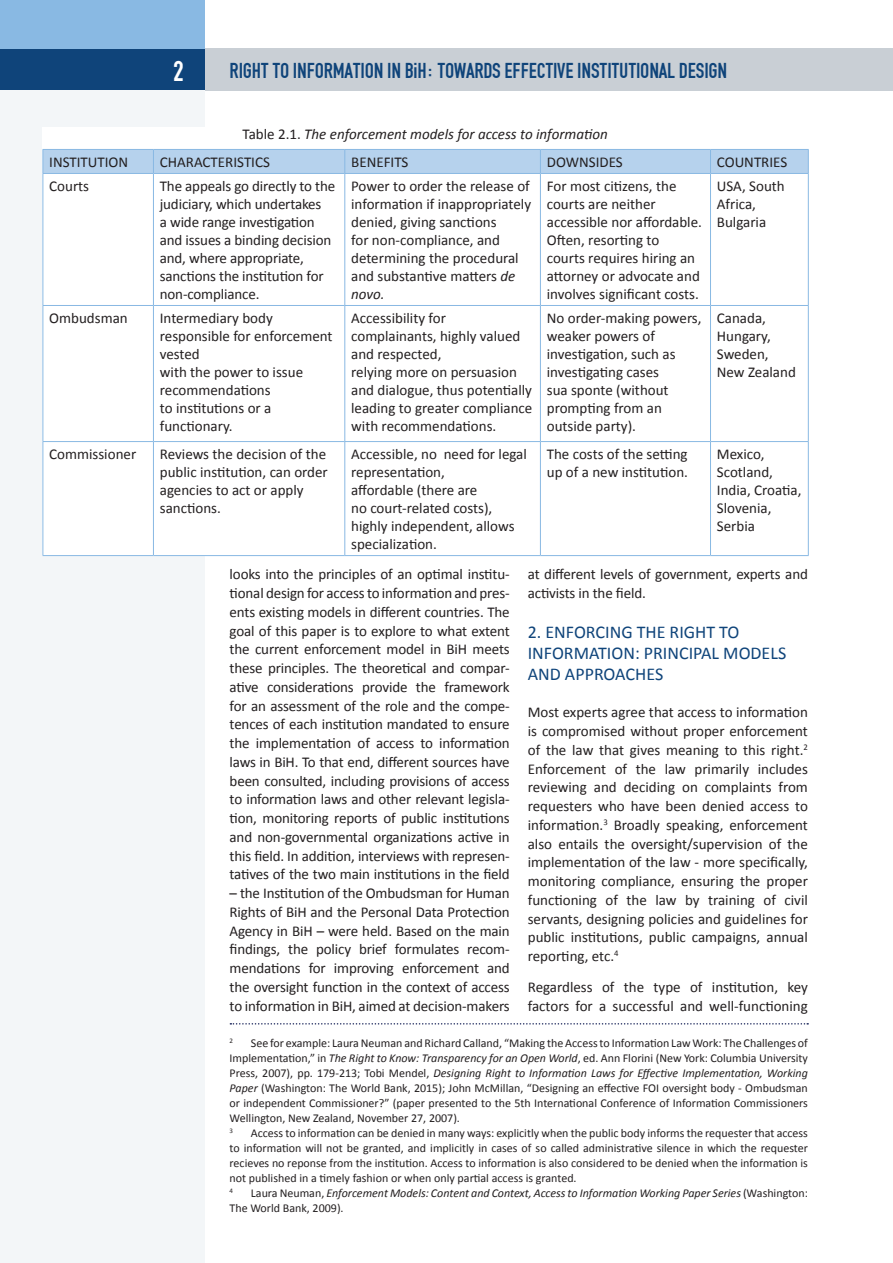
<style>
.page{position:relative;width:893px;height:1263px;background:#fff}
.page>*{position:absolute;margin:0;border:0;box-sizing:border-box;transform-origin:0 0}
.t1{font:30px "H Fette Engschrift";color:#fff}
.t2{font:22.5px "H Fette Engschrift";letter-spacing:-.01em;color:#0f447a}
.t3{font:18px "Calibri";color:#0f447a}
.t4{font:15px/18px "Calibri";color:#231f20}
.t5{font:italic 15px "Calibri";color:#231f20}
.t6{font:12px/15px "Calibri";color:#231f20;text-align:justify}
.t7{font:6.9px "Calibri";color:#231f20}
.s1{font-style:normal}
.s2{font-style:italic}
</style>
<div class="page">
<div style="left:204px;top:48px;width:689px;height:43px;background:#c9cfd5"></div>
<div style="left:0;top:48px;width:204px;height:43px;background:#0f447a"></div>
<div style="left:0;top:0;width:204px;height:48px;background:#89b9e3"></div>
<div style="left:0;top:91px;width:204px;height:1172px;background:#f3f6f8"></div>
<svg style="left:230px;top:1023px;width:578px;height:1px"></svg>
<div style="left:43px;top:128px;width:765px;height:428px;background:#fff"></div>
<div style="left:43px;top:149px;width:766px;height:24px;background:#b6d2ed"></div>
<hr style="left:43px;top:173px;width:110px;height:1px;background:#89b9e3">
<hr style="left:43px;top:174px;width:1px;height:131px;background:#89b9e3">
<hr style="left:153px;top:173px;width:192px;height:1px;background:#89b9e3">
<hr style="left:153px;top:174px;width:1px;height:131px;background:#89b9e3">
<hr style="left:345px;top:173px;width:195px;height:1px;background:#89b9e3">
<hr style="left:344px;top:174px;width:1px;height:131px;background:#89b9e3">
<hr style="left:540px;top:173px;width:170px;height:1px;background:#89b9e3">
<hr style="left:540px;top:174px;width:1px;height:131px;background:#89b9e3">
<hr style="left:710px;top:173px;width:99px;height:1px;background:#89b9e3">
<hr style="left:710px;top:174px;width:1px;height:131px;background:#89b9e3">
<hr style="left:808px;top:174px;width:1px;height:131px;background:#89b9e3">
<hr style="left:43px;top:305px;width:110px;height:1px;background:#89b9e3">
<hr style="left:43px;top:306px;width:1px;height:135px;background:#89b9e3">
<hr style="left:153px;top:305px;width:192px;height:1px;background:#89b9e3">
<hr style="left:153px;top:306px;width:1px;height:135px;background:#89b9e3">
<hr style="left:345px;top:305px;width:195px;height:1px;background:#89b9e3">
<hr style="left:344px;top:306px;width:1px;height:135px;background:#89b9e3">
<hr style="left:540px;top:305px;width:170px;height:1px;background:#89b9e3">
<hr style="left:540px;top:306px;width:1px;height:135px;background:#89b9e3">
<hr style="left:710px;top:305px;width:99px;height:1px;background:#89b9e3">
<hr style="left:710px;top:306px;width:1px;height:135px;background:#89b9e3">
<hr style="left:808px;top:306px;width:1px;height:135px;background:#89b9e3">
<hr style="left:43px;top:441px;width:110px;height:1px;background:#89b9e3">
<hr style="left:43px;top:442px;width:1px;height:113px;background:#89b9e3">
<hr style="left:153px;top:441px;width:192px;height:1px;background:#89b9e3">
<hr style="left:153px;top:442px;width:1px;height:113px;background:#89b9e3">
<hr style="left:345px;top:441px;width:195px;height:1px;background:#89b9e3">
<hr style="left:344px;top:442px;width:1px;height:113px;background:#89b9e3">
<hr style="left:540px;top:441px;width:170px;height:1px;background:#89b9e3">
<hr style="left:540px;top:442px;width:1px;height:113px;background:#89b9e3">
<hr style="left:710px;top:441px;width:99px;height:1px;background:#89b9e3">
<hr style="left:710px;top:442px;width:1px;height:113px;background:#89b9e3">
<hr style="left:808px;top:442px;width:1px;height:113px;background:#89b9e3">
<hr style="left:43px;top:555px;width:110px;height:1px;background:#89b9e3">
<hr style="left:153px;top:555px;width:192px;height:1px;background:#89b9e3">
<hr style="left:345px;top:555px;width:195px;height:1px;background:#89b9e3">
<hr style="left:540px;top:555px;width:170px;height:1px;background:#89b9e3">
<hr style="left:710px;top:555px;width:99px;height:1px;background:#89b9e3">
<h1 class="t1" style="left:173px;top:53px;width:12px">2</h1>
<h2 class="t2" style="left:230px;top:57px;width:499px">RIGHT TO INFORMATION IN BIH: TOWARDS EFFECTIVE INSTITUTIONAL DESIGN</h2>
<p class="t5" style="left:243px;top:125px;width:367px"><span class="s1">Table 2.1.</span> The enforcement models for access to information</p>
<p class="t4" style="left:49px;top:152px;width:80px">INSTITUTION</p>
<p class="t4" style="left:160px;top:152px;width:112px">CHARACTERISTICS</p>
<p class="t4" style="left:351px;top:152px;width:59px">BENEFITS</p>
<p class="t4" style="left:547px;top:152px;width:77px">DOWNSIDES</p>
<p class="t4" style="left:717px;top:152px;width:72px">COUNTRIES</p>
<p class="t4" style="left:49px;top:176px;width:41px">Courts</p>
<p class="t4" style="left:160px;top:176px;width:177px">The appeals go directly to the judiciary, which undertakes<br>a wide range investigation and issues a binding decision and, where appropriate, sanctions the institution for non-compliance.</p>
<p class="t4" style="left:351px;top:176px;width:181px">Power to order the release of information if inappropriately denied, giving sanctions<br>for non-compliance, and determining the procedural and substantive matters <span class="s2">de novo.</span></p>
<p class="t4" style="left:547px;top:176px;width:157px">For most citizens, the courts are neither accessible nor affordable.<br>Often, resorting to<br>courts requires hiring an attorney or advocate and involves significant costs.</p>
<p class="t4" style="left:717px;top:176px;width:69px">USA, South<br>Africa,<br>Bulgaria</p>
<p class="t4" style="left:49px;top:308px;width:80px">Ombudsman</p>
<p class="t4" style="left:160px;top:308px;width:174px">Intermediary body responsible for enforcement vested<br>with the power to issue recommendations<br>to institutions or a functionary.</p>
<p class="t4" style="left:351px;top:308px;width:183px">Accessibility for complainants, highly valued and respected,<br>relying more on persuasion and dialogue, thus potentially leading to greater compliance with recommendations.</p>
<p class="t4" style="left:547px;top:308px;width:156px">No order-making powers, weaker powers of investigation, such as investigating cases<br>sua sponte (without prompting from an outside party).</p>
<p class="t4" style="left:717px;top:308px;width:81px">Canada,<br>Hungary,<br>Sweden,<br>New Zealand</p>
<p class="t4" style="left:49px;top:444px;width:88px">Commissioner</p>
<p class="t4" style="left:160px;top:444px;width:170px">Reviews the decision of the public institution, can order agencies to act or apply sanctions.</p>
<p class="t4" style="left:351px;top:444px;width:177px">Accessible, no need for legal representation,<br>affordable (there are<br>no court-related costs), highly independent, allows specialization.</p>
<p class="t4" style="left:547px;top:444px;width:143px">The costs of the setting up of a new institution.</p>
<p class="t4" style="left:717px;top:444px;width:86px">Mexico,<br>Scotland,<br>India, Croatia,<br>Slovenia,<br>Serbia</p>
<p class="t4" style="left:230px;top:564px;width:282px;line-height:18.8px;text-align:justify">looks into the principles of an optimal institu&shy;tional design for access to information and pres&shy;ents existing models in different countries. The goal of this paper is to explore to what extent the current enforcement model in BiH meets these principles. The theoretical and compar&shy;ative considerations provide the framework for an assessment of the role and the compe&shy;tences of each institution mandated to ensure the implementation of access to information laws in BiH. To that end, different sources have been consulted, including provisions of access to information laws and other relevant legisla&shy;tion, monitoring reports of public institutions and non-governmental organizations active in this field. In addition, interviews with represen&shy;tatives of the two main institutions in the field</p>
<p class="t4" style="left:230px;top:883px;width:282px;line-height:18.8px;text-align:justify">– the Institution of the Ombudsman for Human Rights of BiH and the Personal Data Protection Agency in BiH – were held. Based on the main findings, the policy brief formulates recom&shy;mendations for improving enforcement and the oversight function in the context of access to information in BiH, aimed at decision-makers</p>
<p class="t4" style="left:528px;top:564px;width:282px;line-height:18.8px">at different levels of government, experts and activists in the field.</p>
<p class="t3" style="left:528px;top:621px;width:37px">2. Enforcin</p>
<p class="t3" style="left:621px;top:621px;width:26px">g the</p>
<p class="t3" style="left:670px;top:621px;width:61px">right to</p>
<p class="t3" style="left:528px;top:642px;width:11px">information</p>
<p class="t3" style="left:635px;top:642px;width:28px">: Principa</p>
<p class="t3" style="left:712px;top:642px;width:24px">l mode</p>
<p class="t3" style="left:770px;top:642px;width:16px">ls</p>
<p class="t3" style="left:528px;top:663px;width:12px">and</p>
<p class="t3" style="left:565px;top:663px;width:11px">approaches</p>
<p class="t4" style="left:528px;top:702px;width:282px;line-height:18.8px;text-align:justify">Most experts agree that access to information is compromised without proper enforcement of the law that gives meaning to this right.<sup>2<br></sup>Enforcement of the law primarily includes reviewing and deciding on complaints from requesters who have been denied access to information.<sup>3</sup> Broadly speaking, enforcement also entails the oversight/supervision of the implementation of the law - more specifically, monitoring compliance, ensuring the proper functioning of the law by training of civil servants, designing policies and guidelines for public institutions, public campaigns, annual reporting, etc.<sup>4</sup></p>
<p class="t4" style="left:528px;top:977px;width:282px;line-height:18.8px">Regardless of the type of institution, key factors for a successful and well-functioning</p>
<p class="t7" style="left:230px;top:1036px;width:5px">2</p>
<p class="t6" style="left:230px;top:1034px;width:580px;text-indent:21px">See for example: Laura Neuman and Richard Calland, “Making the Access to Information Law Work: The Challenges of Implementation,” in <span class="s2">The Right to Know: Transparency for an Open World</span>, ed. Ann Florini (New York: Columbia University Press, 2007), pp. 179-213; Tobi Mendel, <span class="s2">Designing Right to Information Laws for Effective Implementation, Working Paper</span> (Washington: The World Bank, 2015); John McMillan, “Designing an effective FOI oversight body - Ombudsman or independent Commissioner?” (paper presented to the 5th International Conference of Information Commissioners Wellington, New Zealand, November 27, 2007).</p>
<p class="t7" style="left:230px;top:1126px;width:5px">3</p>
<p class="t6" style="left:230px;top:1124px;width:580px;text-align:left;text-indent:21px">Access to information can be denied in many ways: explicitly when the public body informs the requester that access to information will not be granted, and implicitly in cases of so called administrative silence in which the requester recieves no reponse from the institution. Access to information is also considered to be denied when the information is not published in a timely fashion or when only partial access is granted.<br><sup>4</sup> Laura Neuman, <span class="s2">Enforcement Models: Content and Context, Access to Information Working Paper Series</span> (Washington:<br>The World Bank, 2009).</p>
</div>
